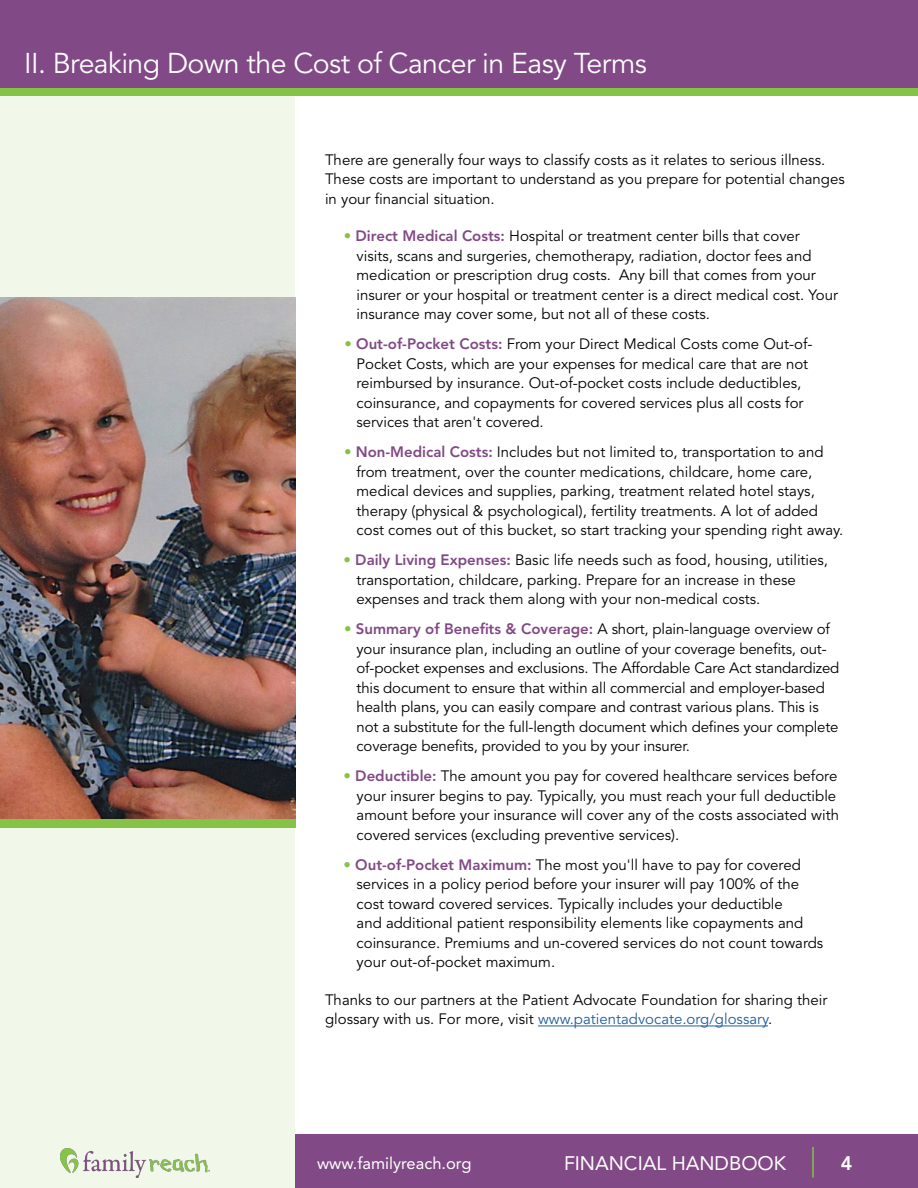
<style>
.page{position:relative;width:918px;height:1188px;background:#fff}
.page>*{position:absolute;margin:0;border:0;box-sizing:border-box;transform-origin:0 0}
.t1{font:28.5px "Avenir LT Std";letter-spacing:-.02em;color:#fff}
.t2{font:19.5px "Avenir LT Std";color:#fff}
.t3{font:800 19.5px "Avenir LT Std";color:#fff}
.t4{font:16.5px "Avenir LT Std";color:#fff}
.t5{font:15px/19.5px "Avenir LT Std";color:#000}
.s1{color:#85c346}
.s2{font-weight:800;color:#814985}
.s3{color:#215e9e}
</style>
<div class="page">
<div style="left:295px;top:1134px;width:623px;height:54px;background:#814985"></div>
<div style="left:0;top:95px;width:295px;height:1093px;background:#f1f8ea"></div>
<div style="left:0;top:0;width:918px;height:88px;background:#814985"></div>
<div style="left:0;top:88px;width:918px;height:7px;background:#85c346"></div>
<hr style="left:812px;top:1147px;width:2px;height:31px;background:#85c346">
<img style="left:60px;top:1149px;width:149px;height:29px">
<hr style="left:538px;top:1026px;width:230px;height:1px;background:#215e9e">
<img style="left:0;top:297px;width:296px;height:524px">
<div style="left:0;top:820px;width:295px;height:8px;background:#85c346"></div>
<h1 class="t1" style="left:24px;top:47px;width:624px">II. Breaking Down the Cost of Cancer in Easy Terms</h1>
<p class="t5" style="left:325px;top:150px;width:521px">There are generally four ways to classify costs as it relates to serious illness.<br>These costs are important to understand as you prepare for potential changes in your financial situation.</p>
<p class="t5" style="left:357px;top:227px;width:483px;text-indent:-13px"><span class="s1">•</span> <span class="s2">Direct Medical Costs:</span> Hospital or treatment center bills that cover visits, scans and surgeries, chemotherapy, radiation, doctor fees and medication or prescription drug costs. Any bill that comes from your insurer or your hospital or treatment center is a direct medical cost. Your insurance may cover some, but not all of these costs.</p>
<p class="t5" style="left:357px;top:335px;width:457px;text-indent:-12px"><span class="s1">•</span> <span class="s2">Out-of-Pocket Costs:</span> From your Direct Medical Costs come Out-of-Pocket Costs, which are your expenses for medical care that are not reimbursed by insurance. Out-of-pocket costs include deductibles, coinsurance, and copayments for covered services plus all costs for services that aren't covered.</p>
<p class="t5" style="left:357px;top:443px;width:488px;text-indent:-12px"><span class="s1">•</span> <span class="s2">Non-Medical Costs:</span> Includes but not limited to, transportation to and from treatment, over the counter medications, childcare, home care, medical devices and supplies, parking, treatment related hotel stays, therapy (physical &amp; psychological), fertility treatments. A lot of added cost comes out of this bucket, so start tracking your spending right away.</p>
<p class="t5" style="left:357px;top:551px;width:473px;text-indent:-13px"><span class="s1">•</span> <span class="s2">Daily Living Expenses:</span> Basic life needs such as food, housing, utilities, transportation, childcare, parking. Prepare for an increase in these expenses and track them along with your non-medical costs.</p>
<p class="t5" style="left:357px;top:620px;width:484px;text-indent:-12px"><span class="s1">•</span> <span class="s2">Summary of Benefits &amp; Coverage:</span> A short, plain-language overview of your insurance plan, including an outline of your coverage benefits, out&shy;of-pocket expenses and exclusions. The Affordable Care Act standardized this document to ensure that within all commercial and employer-based health plans, you can easily compare and contrast various plans. This is not a substitute for the full-length document which defines your complete coverage benefits, provided to you by your insurer.</p>
<p class="t5" style="left:357px;top:767px;width:484px;text-indent:-13px"><span class="s1">•</span> <span class="s2">Deductible:</span> The amount you pay for covered healthcare services before your insurer begins to pay. Typically, you must reach your full deductible amount before your insurance will cover any of the costs associated with covered services (excluding preventive services).</p>
<p class="t5" style="left:357px;top:855px;width:468px;text-indent:-13px"><span class="s1">•</span> <span class="s2">Out-of-Pocket Maximum:</span> The most you'll have to pay for covered services in a policy period before your insurer will pay 100% of the cost toward covered services. Typically includes your deductible<br>and additional patient responsibility elements like copayments and coinsurance. Premiums and un-covered services do not count towards your out-of-pocket maximum.</p>
<p class="t5" style="left:325px;top:990px;width:504px">Thanks to our partners at the Patient Advocate Foundation for sharing their glossary with us. For more, visit <span class="s3">www.patientadvocate.org/glossary</span>.</p>
<p class="t4" style="left:317px;top:1154px;width:156px">www.familyreach.org</p>
<h2 class="t2" style="left:564px;top:1152px;width:224px">FINANCIAL HANDBOOK</h2>
<h2 class="t3" style="left:841px;top:1152px;width:13px">4</h2>
</div>
